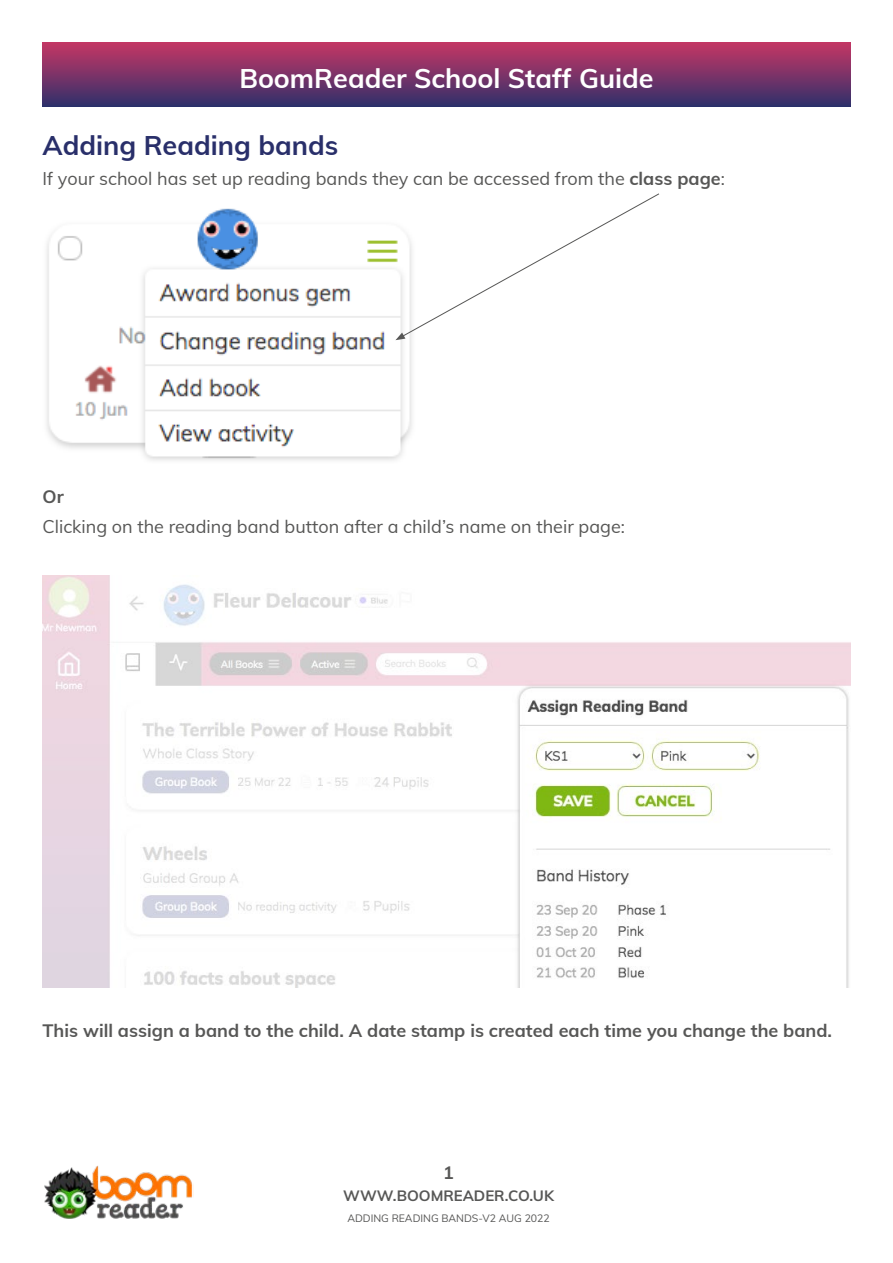
<style>
.page{position:relative;width:893px;height:1263px;background:#fff}
.page>*{position:absolute;margin:0;border:0;box-sizing:border-box;transform-origin:0 0}
.t1{font:700 27px "Muli";color:#fff}
.t2{font:700 27px "Muli";color:#292f6a}
.t3{font:18px "Muli";color:#575756}
.t4{font:700 18px "Muli";color:#575756}
.t5{font:700 15px "Muli";color:#575756}
.t6{font:10.5px "Muli";color:#575756}
.s1{font-weight:700}
</style>
<div class="page">
<img style="left:44px;top:1165px;width:150px;height:54px">
<div style="left:43px;top:43px;width:807px;height:63px;background:linear-gradient(to bottom,#c53664,#32306b)"></div>
<img style="left:46px;top:208px;width:366px;height:253px">
<svg style="left:395px;top:193px;width:264px;height:147px"></svg>
<img style="left:43px;top:576px;width:807px;height:411px">
<h1 class="t1" style="left:239px;top:59px;width:416px">BoomReader School Staff Guide</h1>
<h1 class="t2" style="left:43px;top:125px;width:297px">Adding Reading bands</h1>
<p class="t3" style="left:43px;top:165px;width:684px">If your school has set up reading bands they can be accessed from the <span class="s1">class page</span>:</p>
<p class="t4" style="left:43px;top:483px;width:23px">Or</p>
<p class="t3" style="left:43px;top:513px;width:584px">Clicking on the reading band button after a child’s name on their page:</p>
<p class="t4" style="left:43px;top:1017px;width:791px">This will assign a band to the child. A date stamp is created each time you change the band.</p>
<p class="t4" style="left:443px;top:1159px;width:12px">1</p>
<p class="t5" style="left:343px;top:1185px;width:212px">WWW.BOOMREADER.CO.UK</p>
<p class="t6" style="left:347px;top:1211px;width:204px">ADDING READING BANDS-V2 AUG 2022</p>
</div>
